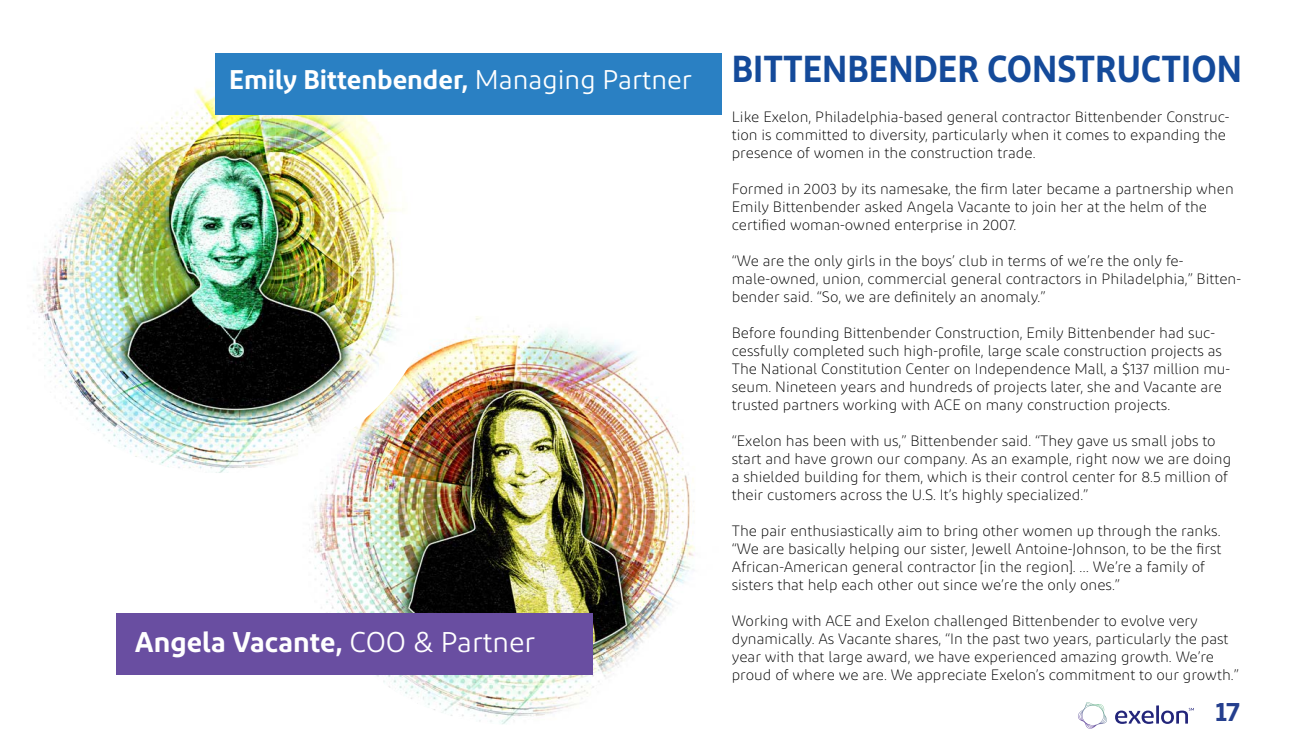
<style>
.page{position:relative;width:1296px;height:756px;background:#fff}
.page>*{position:absolute;margin:0;border:0;box-sizing:border-box;transform-origin:0 0}
.t1{font:600 37.5px "Diodrum";color:#144a9a;scale:.94 1}
.t2{font:600 28.5px "Diodrum";color:#fff}
.t3{font:600 27px "Diodrum";color:#fff}
.t4{font:700 24.3px "Benton Sans";color:#253f8e}
.t5{font:300 15px/18px "Diodrum";color:#000}
.s1{font-weight:400}
</style>
<div class="page">
<img style="left:309px;top:316px;width:386px;height:409px">
<img style="left:33px;top:88px;width:406px;height:385px">
<div style="left:215px;top:53px;width:507px;height:61px;background:#2a80c3"></div>
<div style="left:116px;top:613px;width:477px;height:62px;background:#694ea1"></div>
<svg style="left:1115px;top:705px;width:79px;height:19px"></svg>
<svg style="left:1078px;top:702px;width:29px;height:27px"></svg>
<p class="t3" style="left:229px;top:62px;width:464px">Emily Bittenbender, <span class="s1">Managing Partner</span></p>
<p class="t2" style="left:135px;top:624px;width:402px">Angela Vacante, <span class="s1">COO &amp; Partner</span></p>
<p class="t1" style="left:732px;top:45px;width:544px">BITTENBENDER CONSTRUCTION</p>
<p class="t5" style="left:732px;top:107px;width:499px">Like Exelon, Philadelphia-based general contractor Bittenbender Construc&shy;tion is committed to diversity, particularly when it comes to expanding the presence of women in the construction trade.</p>
<p class="t5" style="left:732px;top:179px;width:503px">Formed in 2003 by its namesake, the firm later became a partnership when<br>Emily Bittenbender asked Angela Vacante to join her at the helm of the certified woman-owned enterprise in 2007.</p>
<p class="t5" style="left:732px;top:251px;width:511px">“We are the only girls in the boys’ club in terms of we’re the only fe&shy;male-owned, union, commercial general contractors in Philadelphia,” Bitten&shy;bender said. “So, we are definitely an anomaly.”</p>
<p class="t5" style="left:732px;top:323px;width:500px">Before founding Bittenbender Construction, Emily Bittenbender had suc&shy;cessfully completed such high-profile, large scale construction projects as The National Constitution Center on Independence Mall, a $137 million mu&shy;seum. Nineteen years and hundreds of projects later, she and Vacante are trusted partners working with ACE on many construction projects.</p>
<p class="t5" style="left:732px;top:431px;width:501px">“Exelon has been with us,” Bittenbender said. “They gave us small jobs to start and have grown our company. As an example, right now we are doing a shielded building for them, which is their control center for 8.5 million of their customers across the U.S. It’s highly specialized.”</p>
<p class="t5" style="left:732px;top:521px;width:491px">The pair enthusiastically aim to bring other women up through the ranks. “We are basically helping our sister, Jewell Antoine-Johnson, to be the first African-American general contractor [in the region]. … We’re a family of sisters that help each other out since we’re the only ones.”</p>
<p class="t5" style="left:732px;top:611px;width:508px">Working with ACE and Exelon challenged Bittenbender to evolve very dynamically. As Vacante shares, “In the past two years, particularly the past year with that large award, we have experienced amazing growth. We’re proud of where we are. We appreciate Exelon’s commitment to our growth.”</p>
<p class="t4" style="left:1216px;top:698px;width:25px">17</p>
</div>
